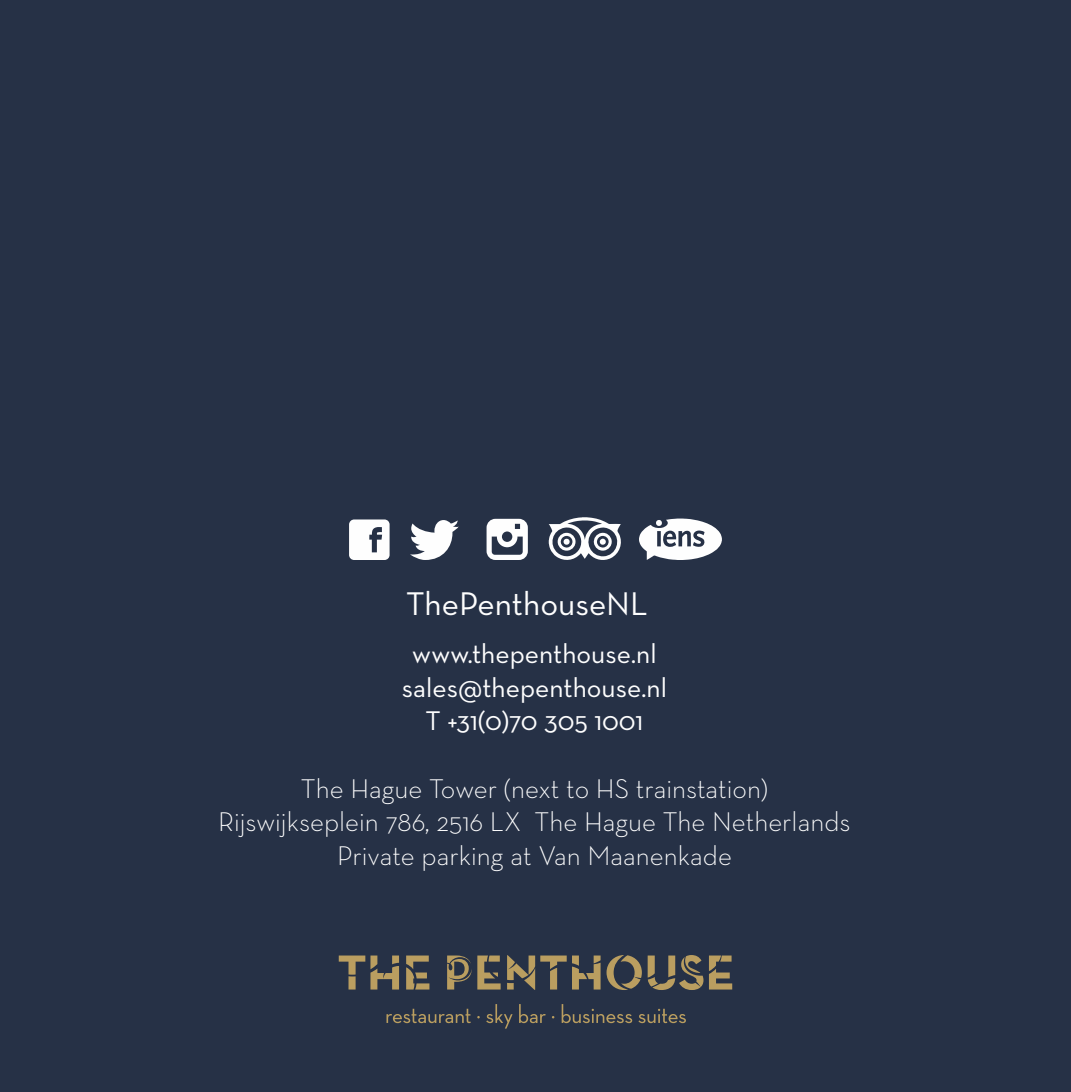
<style>
.page{position:relative;width:1071px;height:1092px;background:#fff}
.page>*{position:absolute;margin:0;border:0;box-sizing:border-box;transform-origin:0 0}
.t1{font:33.5px "Neutraface Text";color:#fefefe}
.t2{font:300 27.5px/33.8px "Neutraface Text";color:#fefefe;text-align:center}
.t3{font:27.5px/33.8px "Neutraface Text";color:#fefefe;text-align:center}
</style>
<div class="page">
<div style="left:0;top:0;width:1070px;height:1091px;background:#263146"></div>
<svg style="left:386px;top:1008px;width:84px;height:15px"></svg>
<svg style="left:486px;top:1004px;width:26px;height:24px"></svg>
<svg style="left:519px;top:1004px;width:26px;height:19px"></svg>
<svg style="left:561px;top:1004px;width:71px;height:19px"></svg>
<svg style="left:638px;top:1008px;width:47px;height:15px"></svg>
<svg style="left:447px;top:955px;width:24px;height:34px"></svg>
<svg style="left:406px;top:955px;width:23px;height:34px"></svg>
<svg style="left:338px;top:955px;width:61px;height:34px"></svg>
<svg style="left:572px;top:955px;width:28px;height:34px"></svg>
<svg style="left:647px;top:955px;width:85px;height:34px"></svg>
<svg style="left:477px;top:955px;width:23px;height:34px"></svg>
<svg style="left:507px;top:955px;width:59px;height:34px"></svg>
<svg style="left:606px;top:955px;width:35px;height:34px"></svg>
<svg style="left:639px;top:518px;width:82px;height:42px"></svg>
<svg style="left:486px;top:518px;width:41px;height:42px"></svg>
<svg style="left:349px;top:519px;width:40px;height:41px;background:#e0e2e4"></svg>
<svg style="left:548px;top:517px;width:73px;height:43px"></svg>
<svg style="left:410px;top:520px;width:48px;height:40px"></svg>
<p class="t1" style="left:406px;top:589px;width:243px">ThePenthouseNL</p>
<p class="t3" style="left:402px;top:638px;width:266px">www.thepenthouse.nl sales@thepenthouse.nl<br>T +31(0)70 305 1001</p>
<p class="t2" style="left:218px;top:773px;width:633px">The Hague Tower (next to HS trainstation)<br>Rijswijkseplein 786, 2516 LX The Hague The Netherlands<br>Private parking at Van Maanenkade</p>
</div>
